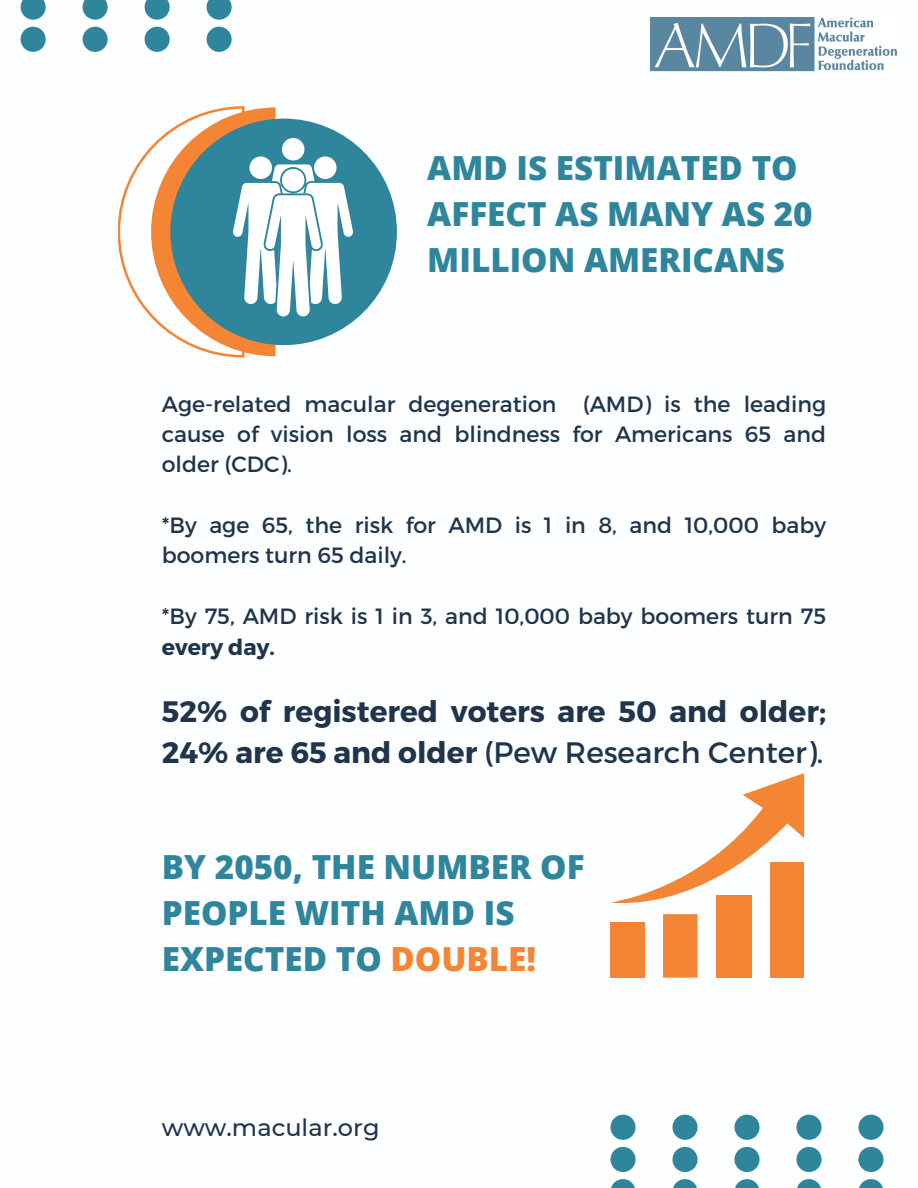
<style>
.page{position:relative;width:918px;height:1188px;background:#fff}
.page>*{position:absolute;margin:0;border:0;box-sizing:border-box;transform-origin:0 0}
.t1{font:800 33.3px/46.2px "Open Sans";color:#2f869c}
.t2{font:700 29.55px/40.5px "Montserrat";color:#20354b}
.t3{font:500 24px "Montserrat";color:#20354b}
.t4{font:22.05px/30.3px "Montserrat";color:#20354b}
.s1{font-weight:700}
.s2{font-weight:400}
.s3{color:#f48534}
</style>
<div class="page">
<div style="left:610px;top:1115px;width:26px;height:25px;background:#2f869c;border-radius:50%"></div>
<div style="left:672px;top:1115px;width:26px;height:25px;background:#2f869c;border-radius:50%"></div>
<div style="left:734px;top:1115px;width:26px;height:25px;background:#2f869c;border-radius:50%"></div>
<div style="left:796px;top:1115px;width:26px;height:25px;background:#2f869c;border-radius:50%"></div>
<div style="left:858px;top:1115px;width:26px;height:25px;background:#2f869c;border-radius:50%"></div>
<div style="left:610px;top:1147px;width:26px;height:25px;background:#2f869c;border-radius:50%"></div>
<div style="left:672px;top:1147px;width:26px;height:25px;background:#2f869c;border-radius:50%"></div>
<div style="left:734px;top:1147px;width:26px;height:25px;background:#2f869c;border-radius:50%"></div>
<div style="left:796px;top:1147px;width:26px;height:25px;background:#2f869c;border-radius:50%"></div>
<div style="left:858px;top:1147px;width:26px;height:25px;background:#2f869c;border-radius:50%"></div>
<svg style="left:611px;top:1179px;width:24px;height:9px"></svg>
<svg style="left:673px;top:1179px;width:24px;height:9px"></svg>
<svg style="left:735px;top:1179px;width:24px;height:9px"></svg>
<svg style="left:797px;top:1179px;width:24px;height:9px"></svg>
<svg style="left:859px;top:1179px;width:24px;height:9px"></svg>
<svg style="left:21px;top:0;width:25px;height:20px"></svg>
<svg style="left:83px;top:0;width:25px;height:20px"></svg>
<svg style="left:145px;top:0;width:25px;height:20px"></svg>
<svg style="left:207px;top:0;width:25px;height:20px"></svg>
<div style="left:21px;top:27px;width:25px;height:25px;background:#2f869c;border-radius:50%"></div>
<div style="left:83px;top:27px;width:25px;height:25px;background:#2f869c;border-radius:50%"></div>
<div style="left:145px;top:27px;width:25px;height:25px;background:#2f869c;border-radius:50%"></div>
<div style="left:207px;top:27px;width:25px;height:25px;background:#2f869c;border-radius:50%"></div>
<img style="left:650px;top:17px;width:247px;height:55px">
<div style="left:170px;top:119px;width:227px;height:226px;background:#2f869c;border-radius:50%"></div>
<svg style="left:118px;top:106px;width:235px;height:251px"></svg>
<div style="left:282px;top:169px;width:23px;height:22px;background:#fff;border-radius:50%"></div>
<div style="left:610px;top:922px;width:34px;height:56px;background:#f48534"></div>
<div style="left:663px;top:914px;width:35px;height:64px;background:#f48534"></div>
<div style="left:716px;top:895px;width:36px;height:83px;background:#f48534"></div>
<div style="left:771px;top:862px;width:33px;height:116px;background:#f48534"></div>
<svg style="left:610px;top:773px;width:194px;height:136px"></svg>
<p class="t1" style="left:427px;top:144px;width:387px">AMD IS ESTIMATED TO<br>AFFECT AS MANY AS 20<br>MILLION AMERICANS</p>
<p class="t4" style="left:162px;top:387px;width:666px;text-align:justify">Age-related macular degeneration (AMD) is the leading cause of vision loss and blindness for Americans 65 and older (CDC).</p>
<p class="t4" style="left:162px;top:509px;width:666px">*By age 65, the risk for AMD is 1 in 8, and 10,000 baby boomers turn 65 daily.</p>
<h1 class="t4" style="left:162px;top:600px;width:666px">*By 75, AMD risk is 1 in 3, and 10,000 baby boomers turn 75 <span class="s1">every day.</span></h1>
<p class="t2" style="left:162px;top:690px;width:666px">52% of registered voters are 50 and older;<br>24% are 65 and older <span class="s2">(Pew Research Center).</span></p>
<p class="t1" style="left:162px;top:843px;width:424px">BY 2050, THE NUMBER OF<br>PEOPLE WITH AMD IS<br>EXPECTED TO <span class="s3">DOUBLE!</span></p>
<p class="t3" style="left:162px;top:1113px;width:219px">www.macular.org</p>
</div>
